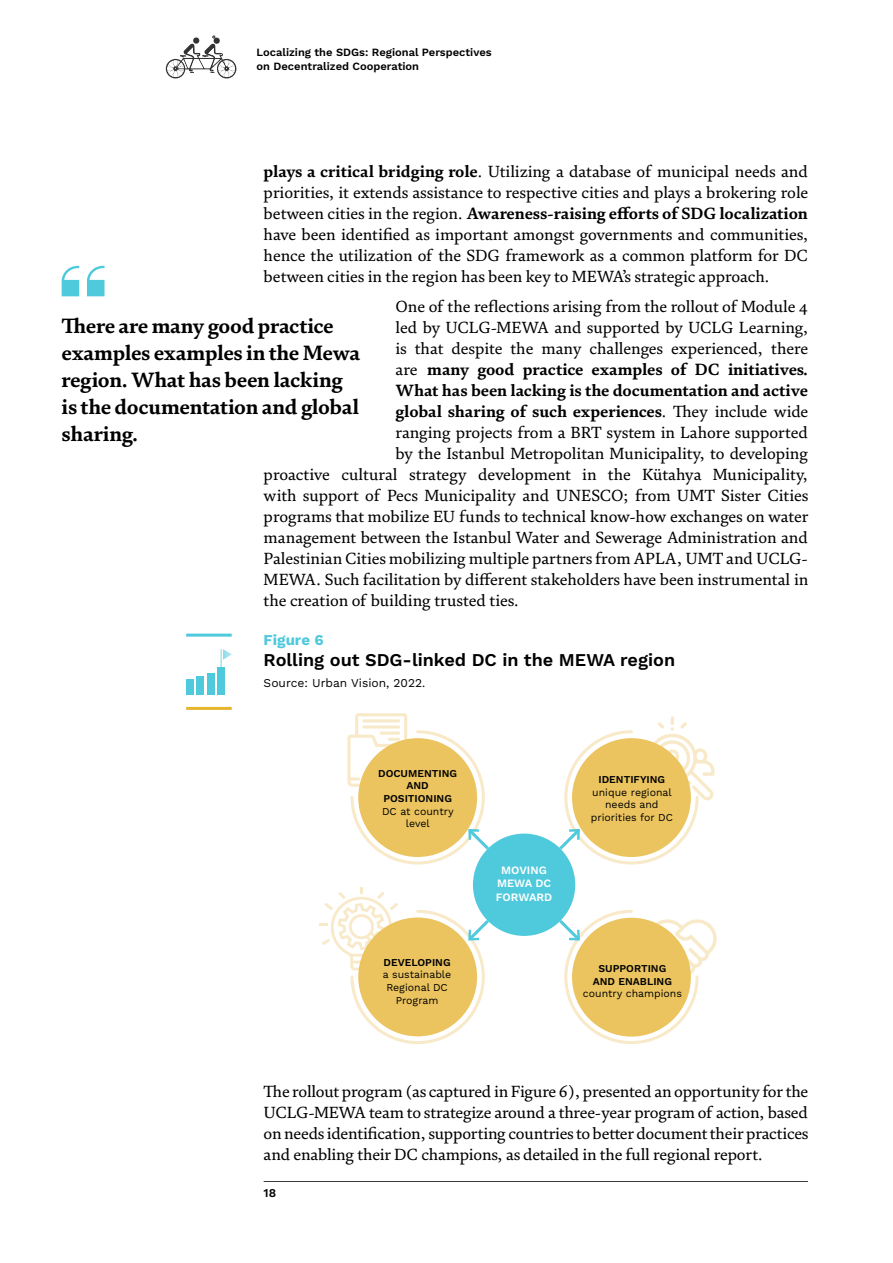
<style>
.page{position:relative;width:893px;height:1263px;background:#fff}
.page>*{position:absolute;margin:0;border:0;box-sizing:border-box;transform-origin:0 0}
.t1{font:700 21px/27px "FS Brabo Pro";letter-spacing:-.01em;color:#000}
.t2{font:600 18px "Work Sans";color:#000}
.t3{font:16.5px/21px "FS Brabo Pro";color:#000;text-align:justify}
.t4{font:700 16.5px "FS Brabo Pro";color:#000}
.t5{font:700 15px "Work Sans";color:#4fc9dc}
.t6{font:12px "Work Sans";color:#000}
.t7{font:600 12px "Work Sans";color:#000}
.t8{font:600 11.25px/13.5px "Work Sans";color:#fff;text-align:center}
.t9{font:600 11.1px/13.4px "Work Sans";color:#000}
.t10{font:10.5px/12.6px "Work Sans";color:#000;text-align:center}
.t11{font:600 10.5px/12.6px "Work Sans";color:#000;text-align:center}
.s1{font-weight:700}
.s2{font-weight:400}
</style>
<div class="page">
<svg style="left:166px;top:35px;width:70px;height:43px"></svg>
<hr style="left:264px;top:1181px;width:544px;height:1px;background:#3c3c3b">
<svg style="left:62px;top:266px;width:17px;height:30px"></svg>
<svg style="left:87px;top:266px;width:18px;height:30px"></svg>
<div style="left:473px;top:834px;width:102px;height:102px;background:#4fc9dc;border-radius:50%"></div>
<svg style="left:556px;top:716px;width:158px;height:150px"></svg>
<svg style="left:320px;top:887px;width:172px;height:157px"></svg>
<svg style="left:347px;top:713px;width:145px;height:153px"></svg>
<svg style="left:556px;top:908px;width:161px;height:136px"></svg>
<svg style="left:220px;top:649px;width:12px;height:18px"></svg>
<hr style="left:186px;top:634px;width:46px;height:3px;background:#4fc9dc">
<hr style="left:186px;top:707px;width:46px;height:3px;background:#e6b62f">
<div style="left:217px;top:668px;width:8px;height:27px;background:#4fc9dc"></div>
<div style="left:207px;top:673px;width:7px;height:22px;background:#4fc9dc"></div>
<div style="left:197px;top:677px;width:7px;height:18px;background:#4fc9dc"></div>
<div style="left:186px;top:679px;width:8px;height:16px;background:#4fc9dc"></div>
<p class="t9" style="left:257px;top:46px;width:237px">Localizing the SDGs: Regional Perspectives on Decentralized Cooperation</p>
<p class="t3" style="left:264px;top:160px;width:546px"><span class="s1">plays a critical bridging role</span>. Utilizing a database of municipal needs and priorities, it extends assistance to respective cities and plays a brokering role between cities in the region. <span class="s1">Awareness-raising efforts of SDG localization </span>have been identified as important amongst governments and communities, hence the utilization of the SDG framework as a common platform for DC between cities in the region has been key to MEWA’s strategic approach.</p>
<p class="t3" style="left:395px;top:295px;width:414px">One of the reflections arising from the rollout of Module 4</p>
<p class="t3" style="left:395px;top:316px;width:414px">led by UCLG-MEWA and supported by UCLG Learning,</p>
<p class="t3" style="left:395px;top:337px;width:414px">is that despite the many challenges experienced, there</p>
<p class="t4" style="left:395px;top:356px;width:414px"><span class="s2">are</span> many good practice examples of DC initiatives.</p>
<p class="t4" style="left:395px;top:377px;width:414px">What has been lacking is the documentation and active</p>
<p class="t4" style="left:395px;top:398px;width:414px">global sharing of such experiences<span class="s2">. They include wide</span></p>
<p class="t3" style="left:395px;top:421px;width:414px">ranging projects from a BRT system in Lahore supported</p>
<p class="t3" style="left:395px;top:442px;width:414px">by the Istanbul Metropolitan Municipality, to developing</p>
<p class="t3" style="left:264px;top:463px;width:546px">proactive cultural strategy development in the Kütahya Municipality,</p>
<p class="t3" style="left:264px;top:484px;width:546px">with support of Pecs Municipality and UNESCO; from UMT Sister Cities</p>
<p class="t3" style="left:264px;top:505px;width:546px">programs that mobilize EU funds to technical know-how exchanges on water</p>
<p class="t3" style="left:264px;top:526px;width:546px">management between the Istanbul Water and Sewerage Administration and</p>
<p class="t3" style="left:264px;top:547px;width:546px">Palestinian Cities mobilizing multiple partners from APLA, UMT and UCLG-</p>
<p class="t3" style="left:264px;top:568px;width:546px">MEWA. Such facilitation by different stakeholders have been instrumental in</p>
<p class="t3" style="left:264px;top:589px;width:256px">the creation of building trusted ties.</p>
<p class="t1" style="left:62px;top:312px;width:300px">There are many good practice examples examples in the Mewa region. What has been lacking is the documentation and global sharing.</p>
<p class="t5" style="left:264px;top:631px;width:61px">Figure 6</p>
<p class="t2" style="left:264px;top:649px;width:413px">Rolling out SDG-linked DC in the MEWA region</p>
<p class="t6" style="left:264px;top:676px;width:163px">Source: Urban Vision, 2022.</p>
<p class="t11" style="left:378px;top:767px;width:81px">DOCUMENTING<br>AND<br>POSITIONING</p>
<p class="t10" style="left:382px;top:805px;width:73px">DC at country level</p>
<p class="t11" style="left:384px;top:956px;width:69px">DEVELOPING</p>
<p class="t10" style="left:383px;top:969px;width:70px">a sustainable<br>Regional DC<br>Program</p>
<p class="t8" style="left:496px;top:864px;width:58px">MOVING<br>MEWA DC<br>FORWARD</p>
<p class="t11" style="left:598px;top:774px;width:68px">IDENTIFYING</p>
<p class="t10" style="left:591px;top:786px;width:84px">unique regional needs and priorities for DC</p>
<p class="t11" style="left:593px;top:963px;width:81px">SUPPORTING<br>AND ENABLING</p>
<p class="t10" style="left:583px;top:988px;width:101px">country champions</p>
<p class="t3" style="left:264px;top:1081px;width:546px">The rollout program (as captured in Figure 6), presented an opportunity for the UCLG-MEWA team to strategize around a three-year program of action, based on needs identification, supporting countries to better document their practices and enabling their DC champions, as detailed in the full regional report.</p>
<p class="t7" style="left:264px;top:1185px;width:14px">18</p>
</div>
